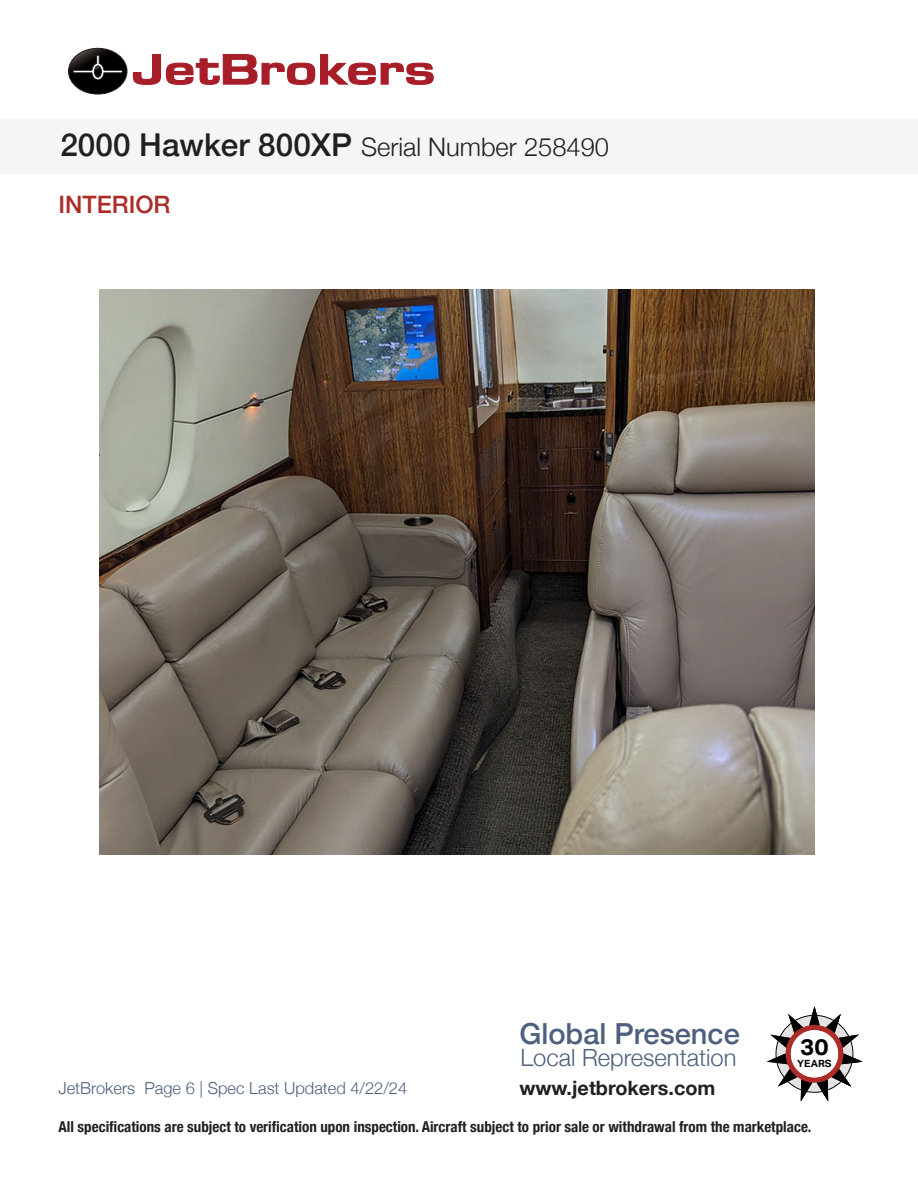
<style>
.page{position:relative;width:918px;height:1188px;background:#fff}
.page>*{position:absolute;margin:0;border:0;box-sizing:border-box;transform-origin:0 0}
.t1{font:500 29.1px "Helvetica Neue";color:#4d607d}
.t2{font:300 25.5px "Helvetica Neue";color:#231f20}
.t3{font:500 24px "Helvetica Neue";color:#ae2c28}
.t4{font:300 23.7px "Helvetica Neue";color:#4d607d}
.t5{font:700 22.65px "Aktiv Grotesk";color:#000;scale:1.06 1}
.t6{font:700 19.8px "Helvetica Neue";color:#231f20}
.t7{font:300 16.5px "Helvetica Neue";color:#4d607d}
.t8{font:700 condensed 15px "Helvetica Neue";color:#231f20}
.t9{font:700 9.9px "Aktiv Grotesk";color:#000;scale:1.06 1}
.s1{font-weight:500;font-size:31.5px}
</style>
<div class="page">
<div style="left:0;top:119px;width:918px;height:55px;background:#f5f4f7"></div>
<svg style="left:68px;top:47px;width:366px;height:48px"></svg>
<img style="left:100px;top:289px;width:714px;height:565px">
<svg style="left:766px;top:1006px;width:97px;height:95px"></svg>
<div style="left:786px;top:1025px;width:57px;height:58px;background:#ae2c28;border-radius:50%"></div>
<div style="left:776px;top:1015px;width:77px;height:77px;border:1px solid #000;border-radius:50%"></div>
<div style="left:791px;top:1030px;width:47px;height:47px;background:#fff;border-radius:50%"></div>
<p class="t2" style="left:60px;top:126px;width:550px"><span class="s1">2000 Hawker 800XP</span> Serial Number 258490</p>
<p class="t3" style="left:58px;top:185px;width:114px">INTERIOR</p>
<p class="t1" style="left:519px;top:1010px;width:222px">Global Presence</p>
<p class="t4" style="left:520px;top:1039px;width:217px">Local Representation</p>
<h3 class="t5" style="left:800px;top:1034px;width:28px">28</h3>
<p class="t9" style="left:797px;top:1058px;width:34px">YEARS</p>
<h3 class="t5" style="left:800px;top:1034px;width:28px">30</h3>
<p class="t7" style="left:58px;top:1075px;width:350px">JetBrokers Page 6 | Spec Last Updated 4/22/24</p>
<p class="t6" style="left:519px;top:1072px;width:197px">www.jetbrokers.com</p>
<p class="t8" style="left:58px;top:1114px;width:755px">All specifications are subject to verification upon inspection. Aircraft subject to prior sale or withdrawal from the marketplace.</p>
</div>
